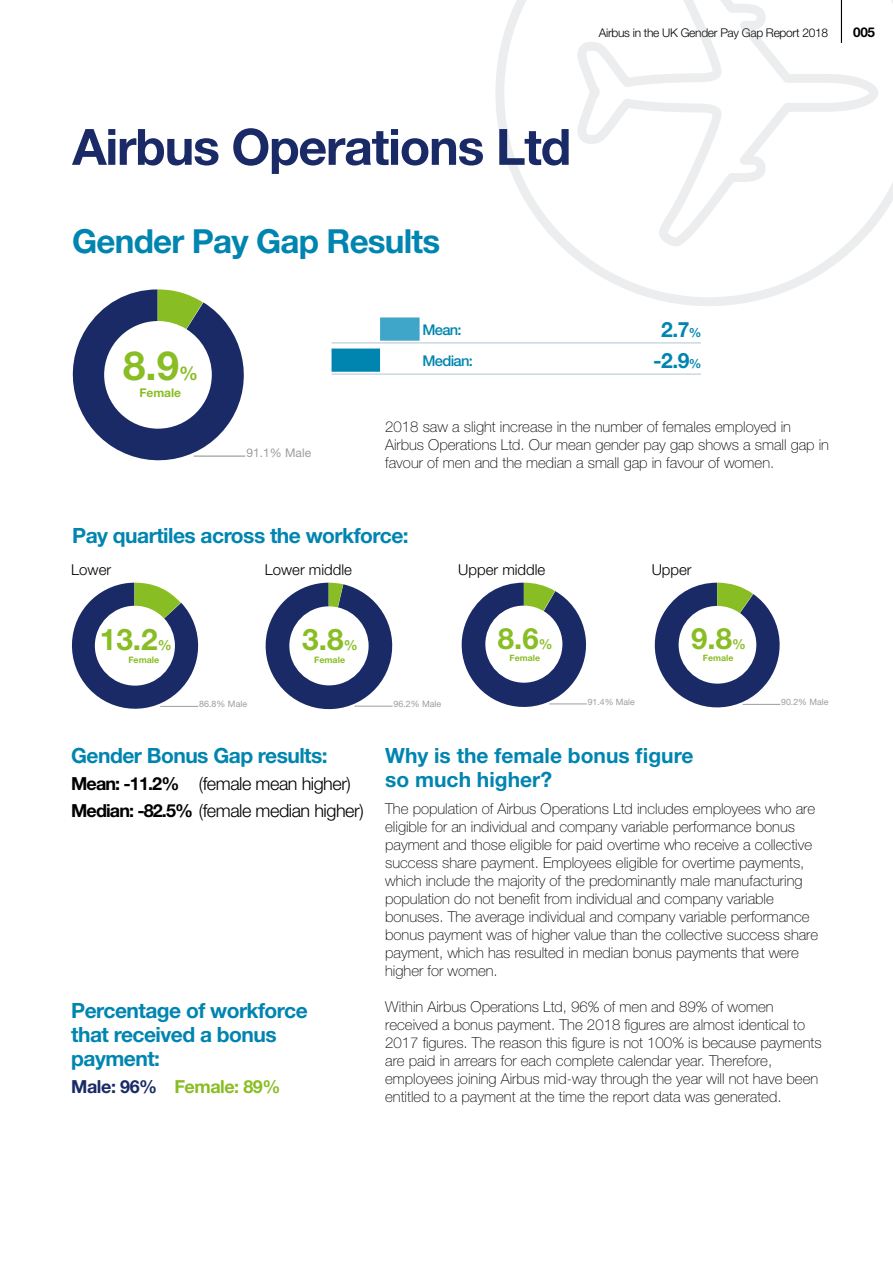
<style>
.page{position:relative;width:893px;height:1263px;background:#fff}
.page>*{position:absolute;margin:0;border:0;box-sizing:border-box;transform-origin:0 0}
.t1{font:700 50.1px "Helvetica Neue LT Std";letter-spacing:-.025em;color:#192a67}
.t2{font:700 40.2px "Helvetica Neue LT Std";color:#89bd24}
.t3{font:700 33.15px "Helvetica Neue LT Std";letter-spacing:-.025em;color:#0085b0}
.t4{font:700 29.85px "Helvetica Neue LT Std";color:#89bd24}
.t5{font:700 29.7px "Helvetica Neue LT Std";color:#89bd24}
.t6{font:700 29.4px "Helvetica Neue LT Std";color:#89bd24}
.t7{font:700 21.15px "Helvetica Neue LT Std";color:#0085b0}
.t8{font:700 21px/24px "Helvetica Neue LT Std";letter-spacing:-.025em;color:#0085b0}
.t9{font:700 21px/24px "Helvetica Neue LT Std";color:#0085b0}
.t10{font:300 18px/27px "Helvetica Neue LT Std";letter-spacing:-.025em;color:#000}
.t11{font:700 18px "Helvetica Neue LT Std";letter-spacing:-.025em;color:#89bd24}
.t12{font:100 15px/18px "Helvetica Neue LT Std";color:#000}
.t13{font:300 15px "Helvetica Neue LT Std";color:#000}
.t14{font:500 14.7px "Helvetica Neue LT Std";letter-spacing:-.05em;color:#0085b0}
.t15{font:700 13.5px "Helvetica Neue LT Std";color:#000}
.t16{font:300 12px "Helvetica Neue LT Std";letter-spacing:-.025em;color:#000}
.t17{font:12px "Helvetica Neue LT Std";color:#9d9d9c}
.t18{font:700 12px "Helvetica Neue LT Std";color:#89bd24}
.t19{font:8.85px "Helvetica Neue LT Std";color:#9d9d9c}
.t20{font:700 8.85px "Helvetica Neue LT Std";color:#89bd24}
.t21{font:8.7px "Helvetica Neue LT Std";color:#9d9d9c}
.t22{font:700 8.7px "Helvetica Neue LT Std";color:#89bd24}
.s1{font-size:18.9px}
.s2{font-size:12.6px}
.s3{font-size:13.95px}
.s4{font-size:13.8px}
.s5{font-weight:700}
.s6{color:#192a67}
</style>
<div class="page">
<svg style="left:495px;top:0;width:398px;height:306px"></svg>
<svg style="left:577px;top:0;width:301px;height:86px"></svg>
<svg style="left:577px;top:86px;width:301px;height:160px"></svg>
<svg style="left:72px;top:289px;width:174px;height:172px"></svg>
<hr style="left:332px;top:374px;width:368px;height:1px;background:#b7c7d2">
<svg style="left:331px;top:342px;width:369px;height:2px"></svg>
<div style="left:380px;top:317px;width:40px;height:24px;background:#3fa6c9"></div>
<div style="left:332px;top:349px;width:48px;height:23px;background:#0085b0"></div>
<svg style="left:71px;top:583px;width:128px;height:126px"></svg>
<hr style="left:160px;top:706px;width:38px;height:1px;background:#9d9d9c">
<svg style="left:265px;top:583px;width:128px;height:127px"></svg>
<hr style="left:354px;top:706px;width:39px;height:1px;background:#9d9d9c">
<svg style="left:461px;top:583px;width:126px;height:124px"></svg>
<hr style="left:549px;top:703px;width:38px;height:1px;background:#9d9d9c">
<svg style="left:654px;top:583px;width:127px;height:125px"></svg>
<hr style="left:743px;top:704px;width:37px;height:1px;background:#9d9d9c">
<p class="t16" style="left:599px;top:25px;width:231px">Airbus in the UK Gender Pay Gap Report 2018</p>
<p class="t15" style="left:853px;top:23px;width:23px">005</p>
<h1 class="t1" style="left:72px;top:116px;width:500px">Airbus Operations Ltd</h1>
<h3 class="t3" style="left:72px;top:221px;width:369px">Gender Pay Gap Results</h3>
<h2 class="t2" style="left:123px;top:341px;width:76px">8.9<span class="s1">%</span></h2>
<p class="t18" style="left:139px;top:386px;width:43px">Female</p>
<p class="t14" style="left:423px;top:321px;width:41px">Mean:</p>
<p class="t14" style="left:423px;top:352px;width:52px">Median:</p>
<h3 class="t7" style="left:661px;top:316px;width:42px">2.7<span class="s2">%</span></h3>
<h3 class="t7" style="left:653px;top:348px;width:50px">-2.9<span class="s2">%</span></h3>
<p class="t17" style="left:246px;top:446px;width:66px">91.1% Male</p>
<p class="t12" style="left:385px;top:418px;width:445px">2018 saw a slight increase in the number of females employed in<br>Airbus Operations Ltd. Our mean gender pay gap shows a small gap in favour of men and the median a small gap in favour of women.</p>
<h3 class="t8" style="left:72px;top:523px;width:338px">Pay quartiles across the workforce:</h3>
<p class="t13" style="left:71px;top:560px;width:42px">Lower</p>
<p class="t13" style="left:265px;top:560px;width:89px">Lower middle</p>
<p class="t13" style="left:458px;top:560px;width:89px">Upper middle</p>
<p class="t13" style="left:652px;top:560px;width:42px">Upper</p>
<h3 class="t4" style="left:100px;top:621px;width:73px">13.2<span class="s3">%</span></h3>
<p class="t20" style="left:128px;top:654px;width:32px">Female</p>
<h3 class="t5" style="left:302px;top:621px;width:57px">3.8<span class="s3">%</span></h3>
<p class="t20" style="left:314px;top:654px;width:32px">Female</p>
<h3 class="t6" style="left:498px;top:620px;width:56px">8.6<span class="s4">%</span></h3>
<p class="t22" style="left:510px;top:652px;width:32px">Female</p>
<h3 class="t6" style="left:691px;top:620px;width:56px">9.8<span class="s4">%</span></h3>
<p class="t22" style="left:703px;top:653px;width:32px">Female</p>
<p class="t19" style="left:199px;top:699px;width:49px">86.8% Male</p>
<p class="t19" style="left:393px;top:698px;width:49px">96.2% Male</p>
<p class="t21" style="left:588px;top:696px;width:49px">91.4% Male</p>
<p class="t21" style="left:781px;top:697px;width:49px">90.2% Male</p>
<h3 class="t8" style="left:71px;top:743px;width:258px">Gender Bonus Gap results:</h3>
<p class="t10" style="left:71px;top:770px;width:294px"><span class="s5">Mean: -11.2%</span> (female mean higher)<br><span class="s5">Median: -82.5%</span> (female median higher)</p>
<h3 class="t8" style="left:71px;top:997px;width:238px">Percentage of workforce that received a bonus payment:</h3>
<p class="t11" style="left:71px;top:1075px;width:211px"><span class="s6">Male: 96%</span> Female: 89%</p>
<h3 class="t9" style="left:385px;top:743px;width:310px">Why is the female bonus figure so much higher?</h3>
<p class="t12" style="left:385px;top:800px;width:435px">The population of Airbus Operations Ltd includes employees who are eligible for an individual and company variable performance bonus payment and those eligible for paid overtime who receive a collective success share payment. Employees eligible for overtime payments, which include the majority of the predominantly male manufacturing population do not benefit from individual and company variable bonuses. The average individual and company variable performance bonus payment was of higher value than the collective success share payment, which has resulted in median bonus payments that were higher for women.</p>
<p class="t12" style="left:385px;top:998px;width:438px">Within Airbus Operations Ltd, 96% of men and 89% of women received a bonus payment. The 2018 figures are almost identical to 2017 figures. The reason this figure is not 100% is because payments are paid in arrears for each complete calendar year. Therefore, employees joining Airbus mid-way through the year will not have been entitled to a payment at the time the report data was generated.</p>
</div>
